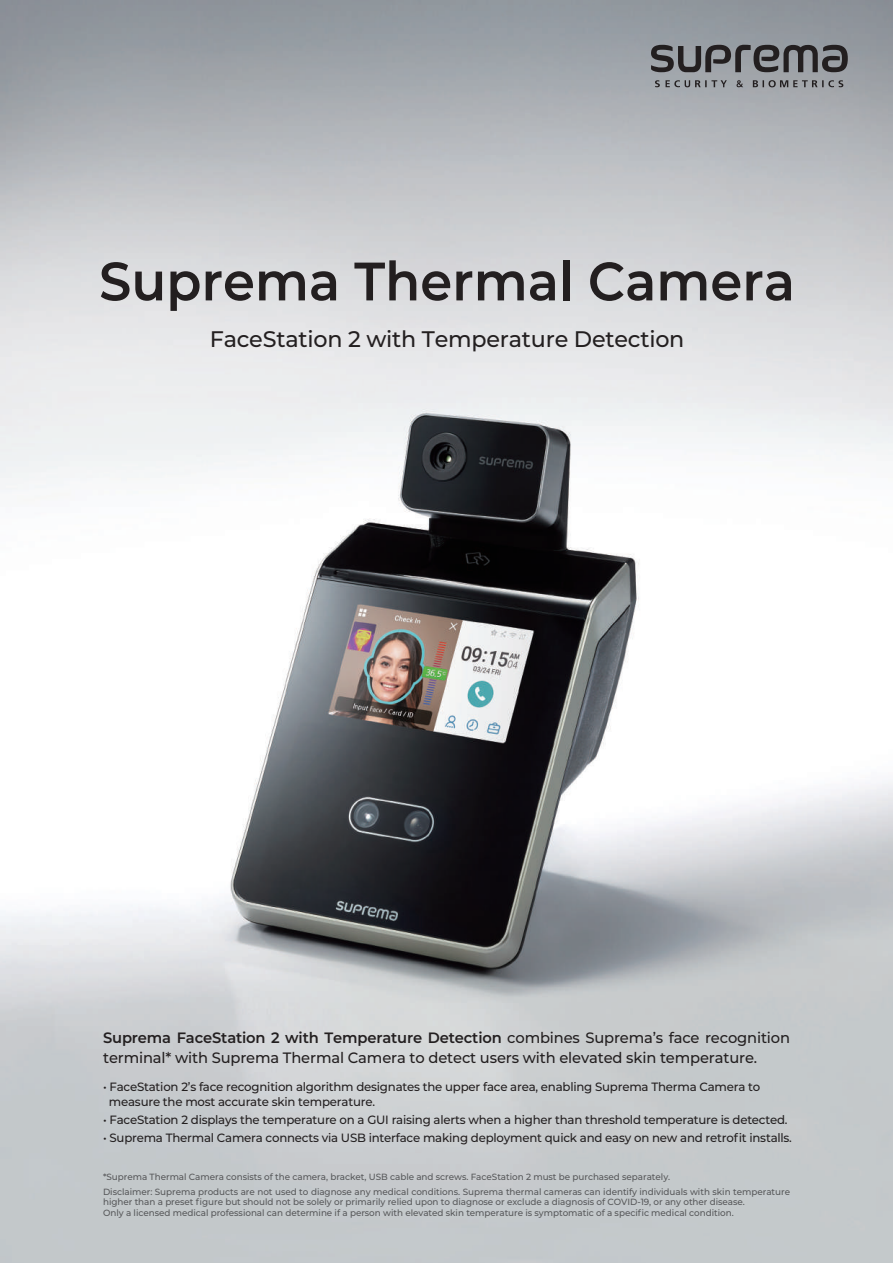
<style>
.page{position:relative;width:893px;height:1263px;background:#fff}
.page>*{position:absolute;margin:0;border:0;box-sizing:border-box;transform-origin:0 0}
.t1{font:600 54px "Montserrat";color:#231f20;scale:.95 1}
.t2{font:500 22.5px "Montserrat";letter-spacing:-.01em;color:#231f20}
.t3{font:500 15px/19.5px "Montserrat";letter-spacing:-.01em;color:#231f20}
.t4{font:500 12px/15px "Montserrat";letter-spacing:-.02em;color:#231f20}
.t5{font:500 9px/15px "Montserrat";letter-spacing:-.005em;color:#57585a}
.s1{font-weight:600}
</style>
<div class="page">
<img style="left:0;top:0;width:893px;height:1263px">
<svg style="left:753px;top:80px;width:90px;height:7px"></svg>
<svg style="left:655px;top:80px;width:72px;height:7px"></svg>
<svg style="left:736px;top:80px;width:7px;height:7px"></svg>
<svg style="left:651px;top:45px;width:197px;height:27px;background:#626367"></svg>
<h1 class="t1" style="left:99px;top:255px;width:734px">Suprema Thermal Camera</h1>
<h2 class="t2" style="left:210px;top:328px;width:476px">FaceStation 2 with Temperature Detection</h2>
<h3 class="t3" style="left:103px;top:1029px;width:688px"><span class="s1">Suprema FaceStation 2 with Temperature Detection</span> combines Suprema’s face recognition terminal* with Suprema Thermal Camera to detect users with elevated skin temperature.</h3>
<h3 class="t4" style="left:109px;top:1080px;width:653px;text-indent:-6px">• FaceStation 2’s face recognition algorithm designates the upper face area, enabling Suprema Therma Camera to measure the most accurate skin temperature.</h3>
<h3 class="t4" style="left:103px;top:1113px;width:686px">• FaceStation 2 displays the temperature on a GUI raising alerts when a higher than threshold temperature is detected.</h3>
<h3 class="t4" style="left:103px;top:1131px;width:690px">• Suprema Thermal Camera connects via USB interface making deployment quick and easy on new and retrofit installs.</h3>
<p class="t5" style="left:103px;top:1170px;width:688px">*Suprema Thermal Camera consists of the camera, bracket, USB cable and screws. FaceStation 2 must be purchased separately.<br>Disclaimer: Suprema products are not used to diagnose any medical conditions. Suprema thermal cameras can identify individuals with skin temperature</p>
<p class="t5" style="left:103px;top:1197px;width:643px;line-height:10.5px">higher than a preset figure but should not be solely or primarily relied upon to diagnose or exclude a diagnosis of COVID-19, or any other disease.<br>Only a licensed medical professional can determine if a person with elevated skin temperature is symptomatic of a specific medical condition.</p>
</div>
